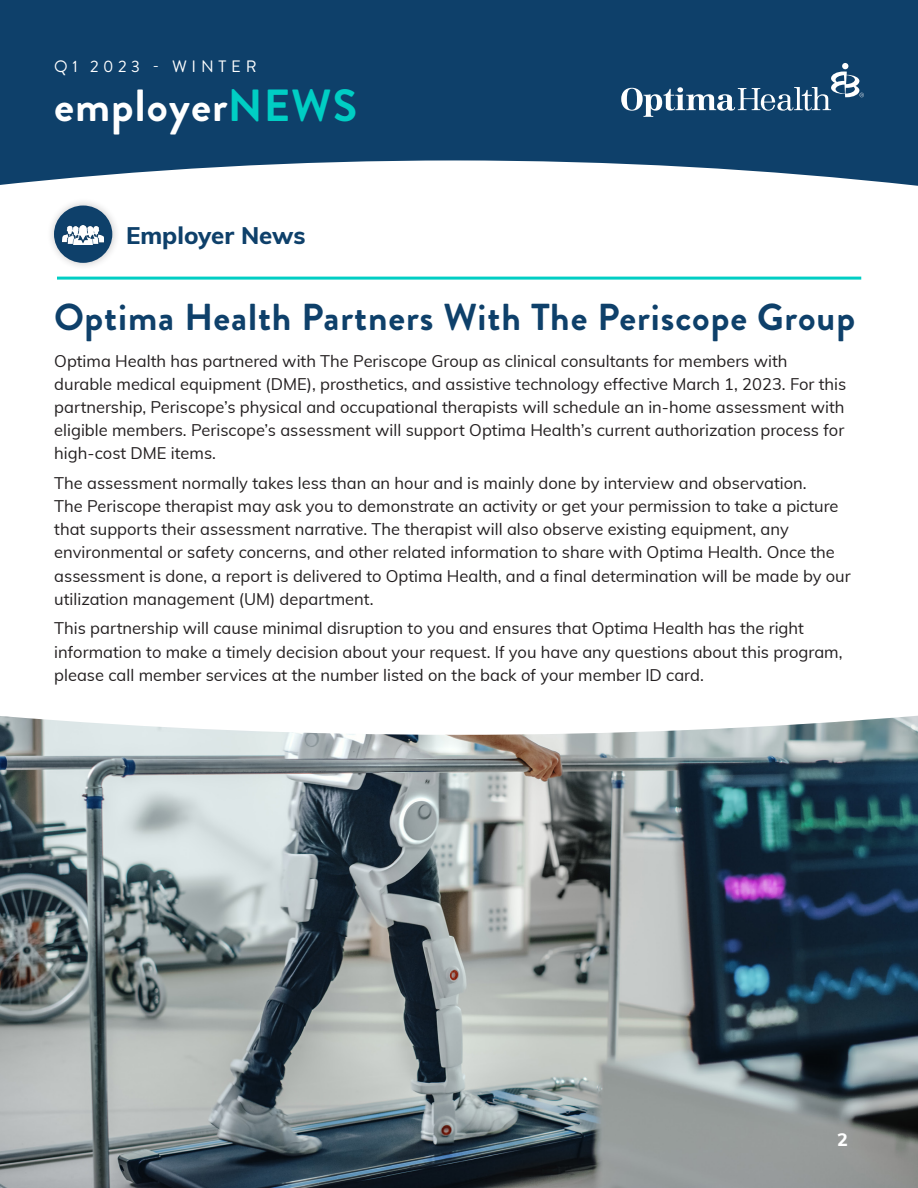
<style>
.page{position:relative;width:918px;height:1188px;background:#fff}
.page>*{position:absolute;margin:0;border:0;box-sizing:border-box;transform-origin:0 0}
.t1{font:700 45px "Brandon Grotesque";letter-spacing:.025em;color:#fff}
.OHP_Main_Headline_NE{font:700 37.5px "Brandon Grotesque";letter-spacing:.025em;color:#0e406a}
.OHP_Body_Copy_Headin{font:800 24px "Muli";color:#0e406a}
.OHP_Body_Copy_Headin-2{font:800 18px "Muli";color:#fff}
.OHP_Body_Copy_NEW1{font:16.5px/23.1px "Muli";color:#231f20}
.t2{font:16.5px "Brandon Grotesque";letter-spacing:.285em;color:#fff}
.s1{color:#00cec4}
</style>
<div class="page">
<div style="left:46px;top:197px;width:74px;height:74px;background:#231f20;opacity:.25"></div>
<div style="left:54px;top:206px;width:58px;height:57px;background:#0e406a;border-radius:50%"></div>
<img style="left:63px;top:225px;width:40px;height:20px">
<hr style="left:57px;top:277px;width:804px;height:3px;background:#00cec4">
<img style="left:0;top:716px;width:918px;height:472px">
<svg style="left:0;top:0;width:918px;height:186px;background:#265378"></svg>
<svg style="left:621px;top:63px;width:243px;height:54px;background:#325d80"></svg>
<p class="t2" style="left:54px;top:55px;width:204px">Q1 2023 - WINTER</p>
<h1 class="t1" style="left:54px;top:74px;width:305px">employer<span class="s1">NEWS</span></h1>
<p class="OHP_Body_Copy_Headin" style="left:126px;top:218px;width:181px">Employer News</p>
<p class="OHP_Main_Headline_NE" style="left:54px;top:291px;width:802px">Optima Health Partners With The Periscope Group</p>
<p class="OHP_Body_Copy_NEW1" style="left:54px;top:349px;width:794px">Optima Health has partnered with The Periscope Group as clinical consultants for members with durable medical equipment (DME), prosthetics, and assistive technology effective March 1, 2023. For this partnership, Periscope’s physical and occupational therapists will schedule an in-home assessment with eligible members. Periscope’s assessment will support Optima Health’s current authorization process for high-cost DME items.</p>
<p class="OHP_Body_Copy_NEW1" style="left:54px;top:471px;width:798px">The assessment normally takes less than an hour and is mainly done by interview and observation.<br>The Periscope therapist may ask you to demonstrate an activity or get your permission to take a picture that supports their assessment narrative. The therapist will also observe existing equipment, any environmental or safety concerns, and other related information to share with Optima Health. Once the assessment is done, a report is delivered to Optima Health, and a final determination will be made by our utilization management (UM) department.</p>
<p class="OHP_Body_Copy_NEW1" style="left:54px;top:616px;width:790px">This partnership will cause minimal disruption to you and ensures that Optima Health has the right information to make a timely decision about your request. If you have any questions about this program, please call member services at the number listed on the back of your member ID card.</p>
<p class="OHP_Body_Copy_Headin-2" style="left:837px;top:1126px;width:12px">2</p>
</div>
